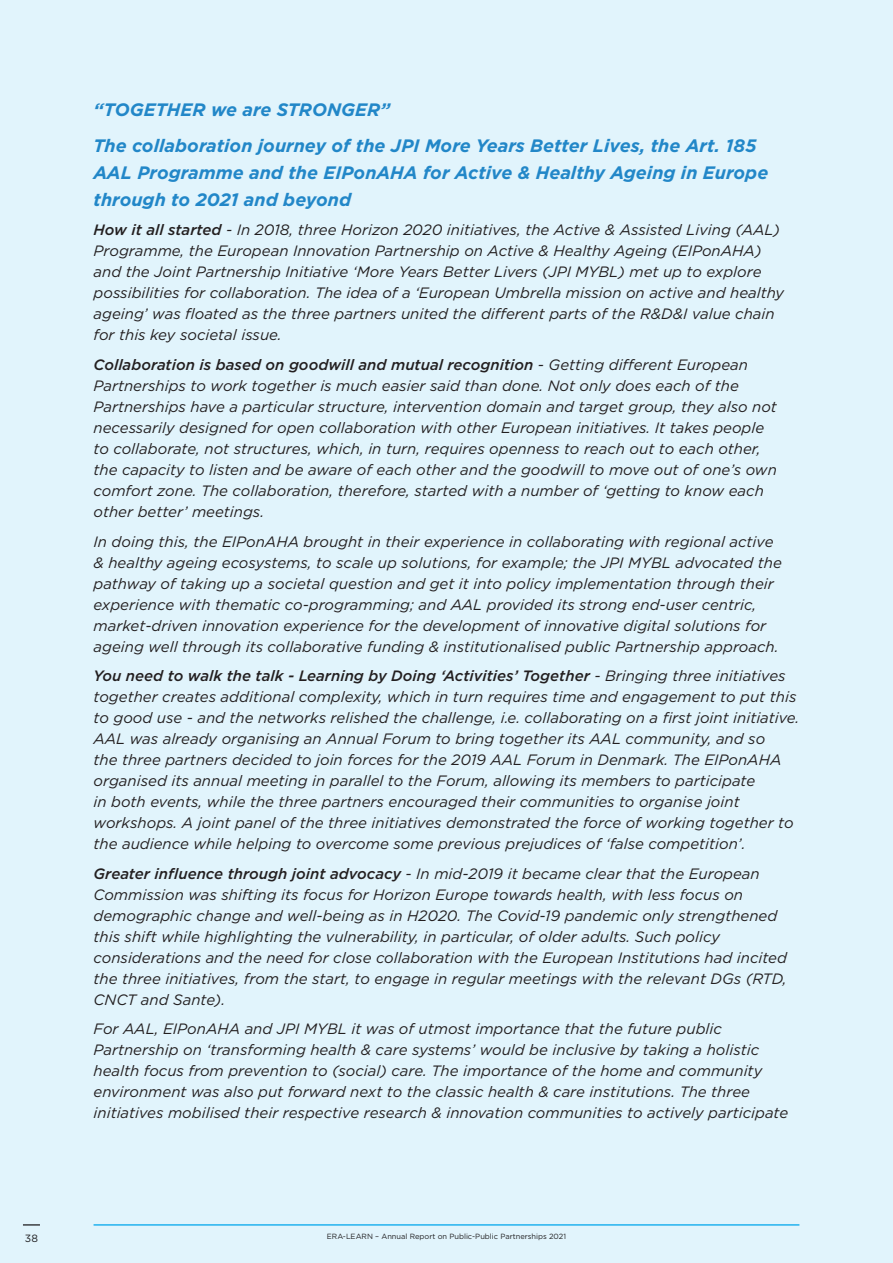
<style>
.page{position:relative;width:893px;height:1263px;background:#e1f4fc}
.page>*{position:absolute;margin:0;border:0;box-sizing:border-box;transform-origin:0 0}
.ERA_Head_3_italic{font:italic 700 18px/27px "Gotham";color:#2287c8}
.BODY_TEXT{font:italic 15px/21px "Gotham";color:#231f20}
.t1{font:10.5px "Gotham";color:#231f20}
.t2{font:7.5px "Gotham";color:#231f20}
.s1{font-weight:500}
</style>
<div class="page">
<p class="ERA_Head_3_italic" style="left:94px;top:96px;width:299px">“TOGETHER we are STRONGER”</p>
<p class="ERA_Head_3_italic" style="left:94px;top:132px;width:676px">The collaboration journey of the JPI More Years Better Lives, the Art. 185<br>AAL Programme and the EIPonAHA for Active &amp; Healthy Ageing in Europe through to 2021 and beyond</p>
<p class="BODY_TEXT" style="left:94px;top:219px;width:692px"><span class="s1">How it all started</span> - In 2018, three Horizon 2020 initiatives, the Active &amp; Assisted Living (AAL)<br>Programme, the European Innovation Partnership on Active &amp; Healthy Ageing (EIPonAHA) and the Joint Partnership Initiative ‘More Years Better Livers (JPI MYBL) met up to explore possibilities for collaboration. The idea of a ‘European Umbrella mission on active and healthy ageing’ was floated as the three partners united the different parts of the R&amp;D&amp;I value chain for this key societal issue.</p>
<p class="BODY_TEXT" style="left:94px;top:354px;width:685px"><span class="s1">Collaboration is based on goodwill and mutual recognition</span> - Getting different European Partnerships to work together is much easier said than done. Not only does each of the Partnerships have a particular structure, intervention domain and target group, they also not necessarily designed for open collaboration with other European initiatives. It takes people to collaborate, not structures, which, in turn, requires openness to reach out to each other, the capacity to listen and be aware of each other and the goodwill to move out of one’s own comfort zone. The collaboration, therefore, started with a number of ‘getting to know each other better’ meetings.</p>
<p class="BODY_TEXT" style="left:94px;top:530px;width:690px">In doing this, the EIPonAHA brought in their experience in collaborating with regional active &amp; healthy ageing ecosystems, to scale up solutions, for example; the JPI MYBL advocated the pathway of taking up a societal question and get it into policy implementation through their experience with thematic co-programming; and AAL provided its strong end-user centric, market-driven innovation experience for the development of innovative digital solutions for ageing well through its collaborative funding &amp; institutionalised public Partnership approach.</p>
<p class="BODY_TEXT" style="left:94px;top:665px;width:707px"><span class="s1">You need to walk the talk - Learning by Doing ‘Activities’ Together</span> - Bringing three initiatives together creates additional complexity, which in turn requires time and engagement to put this to good use - and the networks relished the challenge, i.e. collaborating on a first joint initiative.<br>AAL was already organising an Annual Forum to bring together its AAL community, and so<br>the three partners decided to join forces for the 2019 AAL Forum in Denmark. The EIPonAHA organised its annual meeting in parallel to the Forum, allowing its members to participate<br>in both events, while the three partners encouraged their communities to organise joint workshops. A joint panel of the three initiatives demonstrated the force of working together to the audience while helping to overcome some previous prejudices of ‘false competition’.</p>
<p class="BODY_TEXT" style="left:94px;top:862px;width:695px"><span class="s1">Greater influence through joint advocacy</span> - In mid-2019 it became clear that the European Commission was shifting its focus for Horizon Europe towards health, with less focus on demographic change and well-being as in H2020. The Covid-19 pandemic only strengthened this shift while highlighting the vulnerability, in particular, of older adults. Such policy considerations and the need for close collaboration with the European Institutions had incited the three initiatives, from the start, to engage in regular meetings with the relevant DGs (RTD, CNCT and Sante).</p>
<p class="BODY_TEXT" style="left:94px;top:1018px;width:696px">For AAL, EIPonAHA and JPI MYBL it was of utmost importance that the future public Partnership on ‘transforming health &amp; care systems’ would be inclusive by taking a holistic health focus from prevention to (social) care. The importance of the home and community environment was also put forward next to the classic health &amp; care institutions. The three initiatives mobilised their respective research &amp; innovation communities to actively participate</p>
<p class="t1" style="left:25px;top:1231px;width:15px">38</p>
<p class="t2" style="left:327px;top:1232px;width:241px">ERA-LEARN – Annual Report on Public-Public Partnerships 2021</p>
</div>
